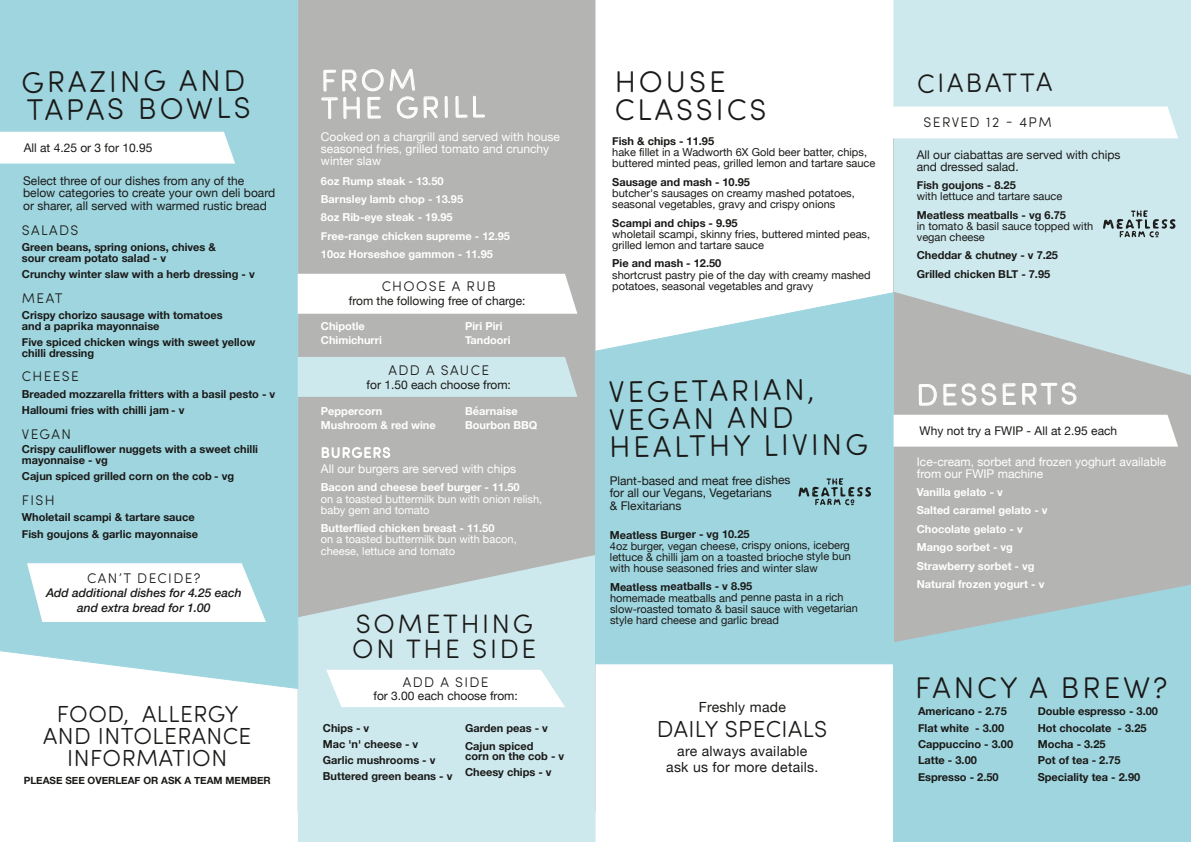
<style>
.page{position:relative;width:1191px;height:842px;background:#fff}
.page>*{position:absolute;margin:0;border:0;box-sizing:border-box;transform-origin:0 0}
.t1{font:300 30px/27.6px "Sofia Pro Soft";letter-spacing:.1em;color:#1a1a18}
.t2{font:300 30px/28px "Sofia Pro Soft";color:#fff}
.t3{font:300 26.7px/24.5px "Sofia Pro Soft";letter-spacing:.1em;color:#1a1a18}
.t4{font:300 23.3px/22.4px "Sofia Pro Soft";letter-spacing:.02em;color:#1a1a18;text-align:center}
.t5{font:300 14px "Sofia Pro Soft";letter-spacing:.1em;color:#1a1a18}
.t6{font:14px/16.6px "Helvetica Neue";letter-spacing:.02em;color:#1a1a18;text-align:center}
.t7{font:12px/12.4px "Helvetica Neue";color:#1a1a18}
.t8{font:12px/12.4px "Helvetica Neue";color:#fff}
.t9{font:italic 500 12px/14.4px "Helvetica Neue";color:#1a1a18;text-align:center}
.t10{font:700 11px/16.4px "Helvetica Neue";color:#1a1a18}
.t11{font:11px/11.2px "Helvetica Neue";color:#1a1a18}
.t12{font:700 11px/18.4px "Helvetica Neue";color:#fff}
.t13{font:11px/11.2px "Helvetica Neue";color:#fff}
.t14{font:700 10px "Helvetica Neue";color:#1a1a18}
</style>
<div class="page">
<div style="left:893px;top:123px;width:298px;height:557px;background:#b4b4b3"></div>
<svg style="left:893px;top:0;width:298px;height:375px;background:#cae2e6"></svg>
<div style="left:298px;top:0;width:297px;height:555px;background:#b4b4b3"></div>
<div style="left:893px;top:585px;width:298px;height:257px;background:#9fd5df"></div>
<svg style="left:298px;top:555px;width:297px;height:287px;background:#cae2e6"></svg>
<div style="left:0;top:0;width:298px;height:689px;background:#9fd5df"></div>
<svg style="left:594px;top:291px;width:300px;height:374px;background:#a7d8e1"></svg>
<svg style="left:798px;top:478px;width:73px;height:27px;background:#82acb4"></svg>
<svg style="left:1103px;top:210px;width:72px;height:27px;background:#a6bcbf"></svg>
<svg style="left:298px;top:0;width:279px;height:329px;background:#bdbdbc"></svg>
<div style="left:298px;top:357px;width:279px;height:40px;background:#cee9ee"></div>
<svg style="left:326px;top:670px;width:239px;height:37px"></svg>
<svg style="left:893px;top:382px;width:285px;height:233px"></svg>
<svg style="left:893px;top:106px;width:285px;height:32px"></svg>
<svg style="left:27px;top:563px;width:239px;height:59px"></svg>
<svg style="left:0;top:132px;width:235px;height:32px"></svg>
<svg style="left:321px;top:447px;width:70px;height:12px"></svg>
<h1 class="t1" style="left:21px;top:68px;width:230px;rotate:-1deg">GRAZING AND<br>TAPAS BOWLS</h1>
<p class="t7" style="left:24px;top:143px;width:130px">All at 4.25 or 3 for 10.95</p>
<p class="t7" style="left:23px;top:175px;width:254px">Select three of our dishes from any of the below categories to create your own deli board or sharer, all served with warmed rustic bread</p>
<p class="t5" style="left:22px;top:221px;width:58px">SALADS</p>
<p class="t10" style="left:22px;top:243px;width:196px;line-height:10.4px">Green beans, spring onions, chives &amp; sour cream potato salad - v</p>
<p class="t10" style="left:22px;top:266px;width:234px">Crunchy winter slaw with a herb dressing - v</p>
<p class="t5" style="left:22px;top:289px;width:42px">MEAT</p>
<p class="t10" style="left:22px;top:311px;width:202px;line-height:10.4px">Crispy chorizo sausage with tomatoes and a paprika mayonnaise</p>
<p class="t10" style="left:22px;top:337px;width:235px;line-height:10.4px">Five spiced chicken wings with sweet yellow chilli dressing</p>
<p class="t5" style="left:22px;top:367px;width:59px">CHEESE</p>
<p class="t10" style="left:22px;top:386px;width:255px">Breaded mozzarella fritters with a basil pesto - v<br>Halloumi fries with chilli jam - v</p>
<p class="t5" style="left:22px;top:425px;width:51px">VEGAN</p>
<p class="t10" style="left:22px;top:445px;width:238px;line-height:10.4px">Crispy cauliflower nuggets with a sweet chilli mayonnaise - vg</p>
<p class="t10" style="left:22px;top:468px;width:214px">Cajun spiced grilled corn on the cob - vg</p>
<p class="t5" style="left:22px;top:491px;width:34px">FISH</p>
<p class="t10" style="left:22px;top:510px;width:178px">Wholetail scampi &amp; tartare sauce<br>Fish goujons &amp; garlic mayonnaise</p>
<p class="t5" style="left:87px;top:569px;width:115px">CAN’T DECIDE?</p>
<p class="t9" style="left:46px;top:585px;width:197px">Add additional dishes for 4.25 each and extra bread for 1.00</p>
<h3 class="t4" style="left:43px;top:701px;width:210px">FOOD, ALLERGY<br>AND INTOLERANCE<br>INFORMATION</h3>
<p class="t14" style="left:24px;top:772px;width:249px">PLEASE SEE OVERLEAF OR ASK A TEAM MEMBER</p>
<h1 class="t2" style="left:320px;top:65px;width:165px;rotate:-1deg">FROM<br>THE GRILL</h1>
<p class="t8" style="left:321px;top:131px;width:240px">Cooked on a chargrill and served with house seasoned fries, grilled tomato and crunchy winter slaw</p>
<p class="t12" style="left:321px;top:172px;width:191px">6oz Rump steak - 13.50<br>Barnsley lamb chop - 13.95<br>8oz Rib-eye steak - 19.95<br>Free-range chicken supreme - 12.95<br>10oz Horseshoe gammon - 11.95</p>
<p class="t5" style="left:382px;top:277px;width:116px">CHOOSE A RUB</p>
<p class="t7" style="left:349px;top:296px;width:178px">from the following free of charge:</p>
<p class="t12" style="left:321px;top:319px;width:63px;line-height:14.4px">Chipotle<br>Chimichurri</p>
<p class="t12" style="left:465px;top:319px;width:47px;line-height:14.4px">Piri Piri<br>Tandoori</p>
<p class="t5" style="left:388px;top:361px;width:102px">ADD A SAUCE</p>
<p class="t7" style="left:367px;top:379px;width:146px">for 1.50 each choose from:</p>
<p class="t12" style="left:321px;top:404px;width:116px;line-height:14.4px">Peppercorn<br>Mushroom &amp; red wine</p>
<p class="t12" style="left:465px;top:404px;width:74px;line-height:14.4px">Béarnaise<br>Bourbon BBQ</p>
<p class="t8" style="left:321px;top:463px;width:197px">All our burgers are served with chips</p>
<p class="t12" style="left:321px;top:479px;width:200px">Bacon and cheese beef burger - 11.50</p>
<p class="t13" style="left:321px;top:494px;width:223px">on a toasted buttermilk bun with onion relish, baby gem and tomato</p>
<p class="t12" style="left:321px;top:519px;width:175px">Butterflied chicken breast - 11.50</p>
<p class="t13" style="left:321px;top:534px;width:197px">on a toasted buttermilk bun with bacon, cheese, lettuce and tomato</p>
<h2 class="t3" style="left:352px;top:610px;width:185px">SOMETHING<br>ON THE SIDE</h2>
<p class="t5" style="left:403px;top:673px;width:87px">ADD A SIDE</p>
<p class="t7" style="left:373px;top:690px;width:146px">for 3.00 each choose from:</p>
<p class="t10" style="left:323px;top:720px;width:131px;line-height:16px">Chips - v<br>Mac 'n' cheese - v<br>Garlic mushrooms - v<br>Buttered green beans - v</p>
<p class="t10" style="left:465px;top:719px;width:84px;line-height:18px">Garden peas - v<br>Cajun spiced</p>
<p class="t10" style="left:465px;top:748px;width:101px;line-height:16px">corn on the cob - v<br>Cheesy chips - v</p>
<h1 class="t1" style="left:614px;top:67px;width:153px">HOUSE<br>CLASSICS</h1>
<p class="t10" style="left:612px;top:133px;width:103px">Fish &amp; chips - 11.95</p>
<p class="t11" style="left:612px;top:147px;width:265px">hake fillet in a Wadworth 6X Gold beer batter, chips, buttered minted peas, grilled lemon and tartare sauce</p>
<p class="t10" style="left:612px;top:174px;width:139px">Sausage and mash - 10.95</p>
<p class="t11" style="left:612px;top:188px;width:244px">butcher's sausages on creamy mashed potatoes, seasonal vegetables, gravy and crispy onions</p>
<p class="t10" style="left:612px;top:215px;width:127px">Scampi and chips - 9.95</p>
<p class="t11" style="left:612px;top:229px;width:259px">wholetail scampi, skinny fries, buttered minted peas, grilled lemon and tartare sauce</p>
<p class="t10" style="left:612px;top:255px;width:110px">Pie and mash - 12.50</p>
<p class="t11" style="left:612px;top:270px;width:260px">shortcrust pastry pie of the day with creamy mashed potatoes, seasonal vegetables and gravy</p>
<h1 class="t1" style="left:608px;top:377px;width:260px;rotate:-1deg">VEGETARIAN,<br>VEGAN AND<br>HEALTHY LIVING</h1>
<p class="t7" style="left:609px;top:475px;width:182px">Plant-based and meat free dishes for all our Vegans, Vegetarians<br>&amp; Flexitarians</p>
<p class="t10" style="left:610px;top:527px;width:141px">Meatless Burger - vg 10.25</p>
<p class="t11" style="left:610px;top:541px;width:243px;text-align:justify">4oz burger, vegan cheese, crispy onions, iceberg lettuce &amp; chilli jam on a toasted brioche style bun with house seasoned fries and winter slaw</p>
<p class="t10" style="left:610px;top:579px;width:144px">Meatless meatballs - v 8.95</p>
<p class="t11" style="left:610px;top:593px;width:249px">homemade meatballs and penne pasta in a rich slow-roasted tomato &amp; basil sauce with vegetarian style hard cheese and garlic bread</p>
<p class="t6" style="left:699px;top:699px;width:89px">Freshly made</p>
<h3 class="t4" style="left:657px;top:716px;width:172px">DAILY SPECIALS</h3>
<p class="t6" style="left:666px;top:743px;width:154px">are always available ask us for more details.</p>
<h2 class="t3" style="left:916px;top:70px;width:137px;rotate:-1deg">CIABATTA</h2>
<p class="t5" style="left:923px;top:113px;width:130px">SERVED 12 - 4PM</p>
<p class="t7" style="left:916px;top:149px;width:205px">All our ciabattas are served with chips and dressed salad.</p>
<p class="t10" style="left:916px;top:177px;width:101px">Fish goujons - 8.25</p>
<p class="t11" style="left:916px;top:191px;width:147px">with lettuce and tartare sauce</p>
<p class="t10" style="left:916px;top:207px;width:151px">Meatless meatballs - vg 6.75</p>
<p class="t11" style="left:916px;top:221px;width:178px">in tomato &amp; basil sauce topped with vegan cheese</p>
<p class="t10" style="left:916px;top:246px;width:143px;line-height:18.4px">Cheddar &amp; chutney - v 7.25<br>Grilled chicken BLT - 7.95</p>
<h1 class="t2" style="left:916px;top:380px;width:162px;rotate:-1deg">DESSERTS</h1>
<p class="t7" style="left:919px;top:426px;width:199px">Why not try a FWIP - All at 2.95 each</p>
<p class="t8" style="left:916px;top:456px;width:251px">Ice-cream, sorbet and frozen yoghurt available from our FWIP machine</p>
<p class="t12" style="left:916px;top:483px;width:132px">Vanilla gelato - v<br>Salted caramel gelato - v<br>Chocolate gelato - v<br>Mango sorbet - vg<br>Strawberry sorbet - vg<br>Natural frozen yogurt - v</p>
<h1 class="t1" style="left:915px;top:672px;width:254px">FANCY A BREW?</h1>
<p class="t10" style="left:918px;top:703px;width:97px">Americano - 2.75<br>Flat white - 3.00<br>Cappuccino - 3.00<br>Latte - 3.00<br>Espresso - 2.50</p>
<p class="t10" style="left:1037px;top:703px;width:122px">Double espresso - 3.00<br>Hot chocolate - 3.25<br>Mocha - 3.25<br>Pot of tea - 2.75<br>Speciality tea - 2.90</p>
</div>
